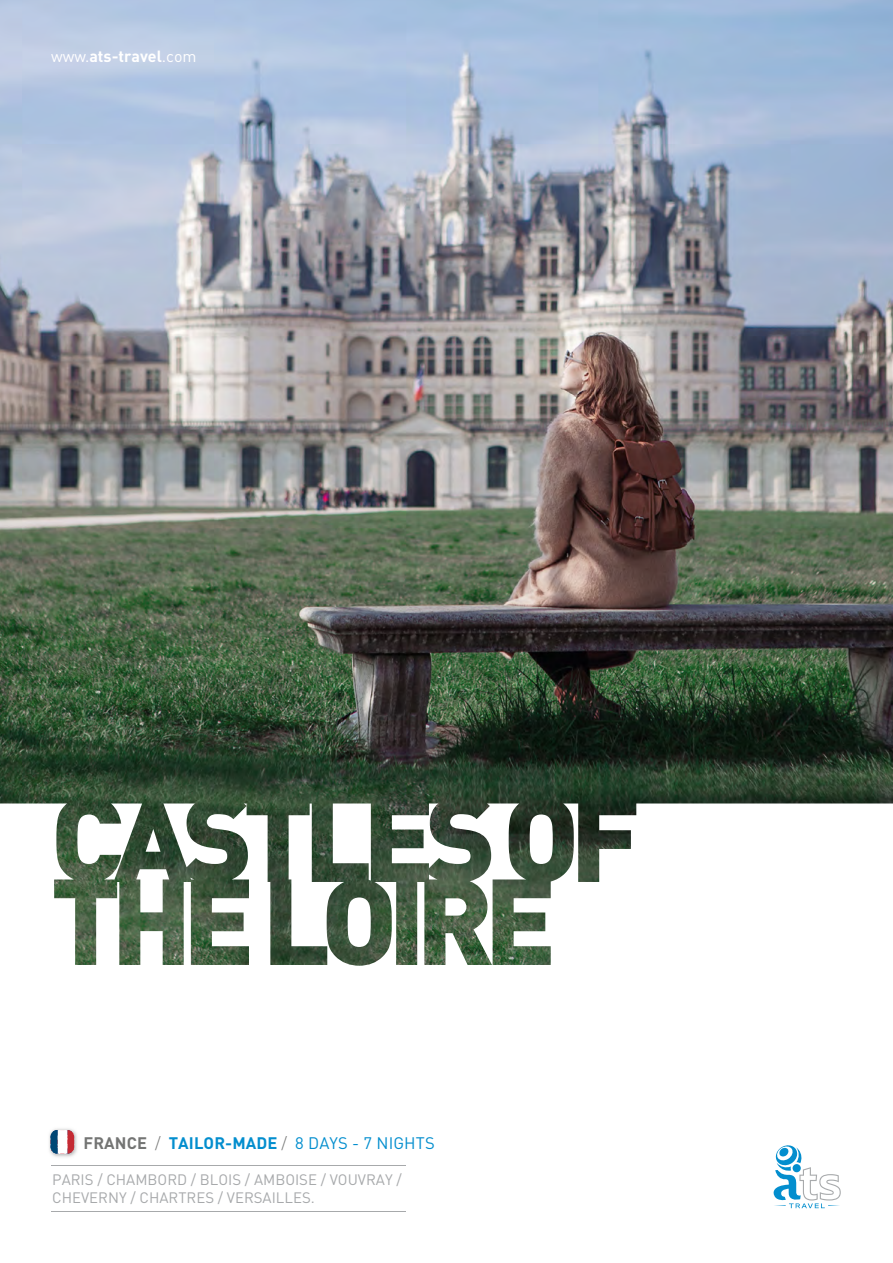
<style>
.page{position:relative;width:893px;height:1263px;background:#fff}
.page>*{position:absolute;margin:0;border:0;box-sizing:border-box;transform-origin:0 0}
.t1{font:16.5px "DIN Pro";letter-spacing:.005em;color:#038ece}
.t2{font:700 16.05px "DIN Pro";color:#fff}
.t3{font:15px/18px "DIN Pro";color:#a7a9ab}
.s1{font-weight:400}
.s2{font-weight:700;color:#747574}
.s3{font-weight:300;color:#747574}
.s4{font-weight:700}
</style>
<div class="page">
<svg style="left:773px;top:1145px;width:68px;height:63px"></svg>
<img style="left:49px;top:1128px;width:28px;height:29px">
<svg style="left:51px;top:1130px;width:23px;height:23px"></svg>
<hr style="left:51px;top:1211px;width:355px;height:1px;background:#a7a9ab">
<hr style="left:51px;top:1165px;width:355px;height:1px;background:#a7a9ab">
<img style="left:0;top:0;width:893px;height:966px">
<p class="t2" style="left:51px;top:43px;width:147px"><span class="s1">www.</span>ats-travel<span class="s1">.com</span></p>
<p class="t1" style="left:84px;top:1130px;width:353px"><span class="s2">FRANCE</span> <span class="s3">/</span> <span class="s4">TAILOR-MADE</span> <span class="s3">/</span> 8 DAYS - 7 NIGHTS</p>
<p class="t3" style="left:52px;top:1169px;width:351px">PARIS / CHAMBORD / BLOIS / AMBOISE / VOUVRAY /<br>CHEVERNY / CHARTRES / VERSAILLES.</p>
</div>
